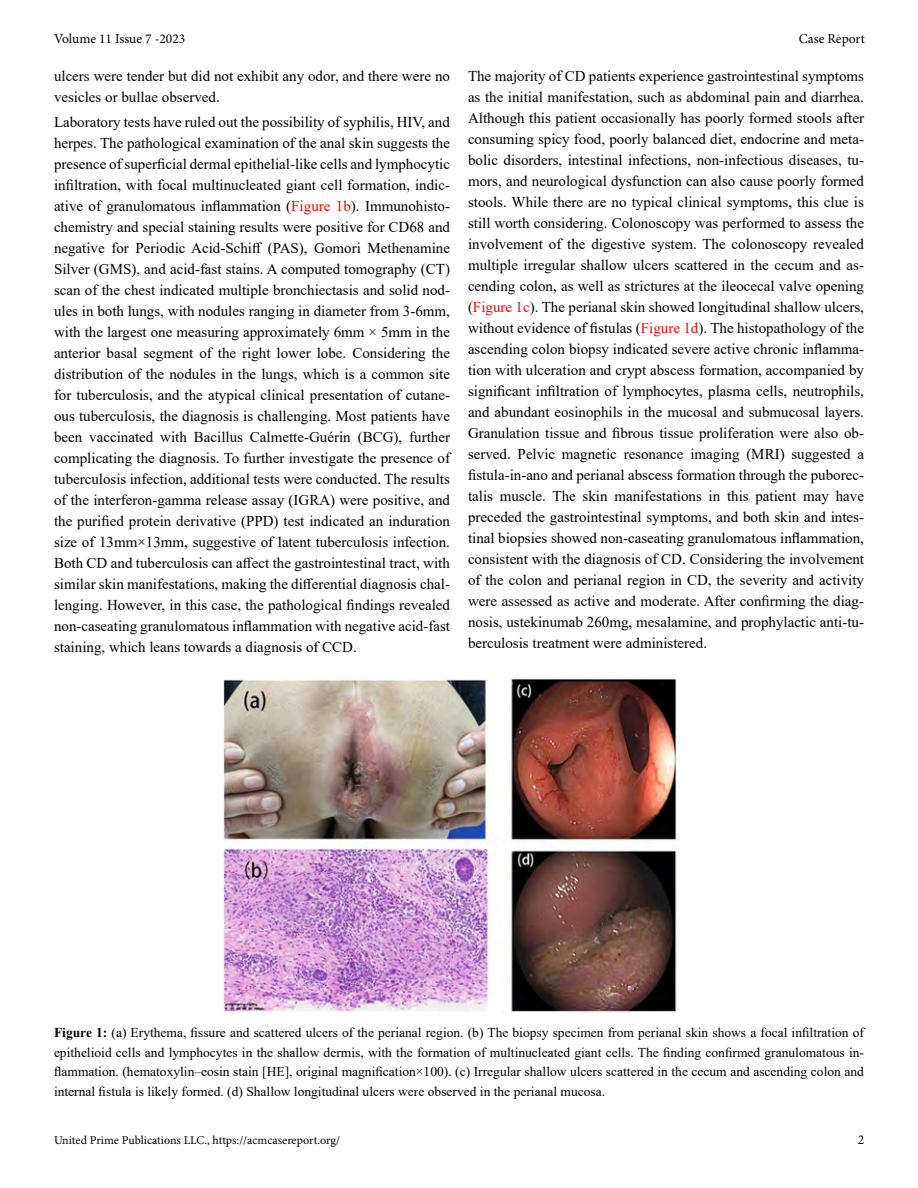
<style>
.page{position:relative;width:918px;height:1188px;background:#fff}
.page>*{position:absolute;margin:0;border:0;box-sizing:border-box;transform-origin:0 0}
.t1{font:15px/21px "Times New Roman";color:#000;text-align:justify}
.t2{font:13.5px/19.5px "Times New Roman";color:#000;text-align:justify}
.t3{font:13.5px "Minion Pro";color:#000}
.t4{font:12px "Minion Pro";color:#000}
.s1{color:#f00}
.s2{font-weight:700}
</style>
<div class="page">
<img style="left:223px;top:679px;width:454px;height:333px">
<p class="t3" style="left:54px;top:30px;width:133px">Volume 11 Issue 7 -2023</p>
<p class="t3" style="left:799px;top:30px;width:68px">Case Report</p>
<p class="t1" style="left:54px;top:65px;width:398px">ulcers were tender but did not exhibit any odor, and there were no vesicles or bullae observed.</p>
<p class="t1" style="left:54px;top:111px;width:398px">Laboratory tests have ruled out the possibility of syphilis, HIV, and herpes. The pathological examination of the anal skin suggests the presence of superficial dermal epithelial-like cells and lymphocytic infiltration, with focal multinucleated giant cell formation, indic&shy;ative of granulomatous inflammation (<span class="s1">Figure 1b</span>). Immunohisto&shy;chemistry and special staining results were positive for CD68 and negative for Periodic Acid-Schiff (PAS), Gomori Methenamine Silver (GMS), and acid-fast stains. A computed tomography (CT) scan of the chest indicated multiple bronchiectasis and solid nod&shy;ules in both lungs, with nodules ranging in diameter from 3-6mm, with the largest one measuring approximately 6mm × 5mm in the anterior basal segment of the right lower lobe. Considering the distribution of the nodules in the lungs, which is a common site for tuberculosis, and the atypical clinical presentation of cutane&shy;ous tuberculosis, the diagnosis is challenging. Most patients have been vaccinated with Bacillus Calmette-Guérin (BCG), further complicating the diagnosis. To further investigate the presence of tuberculosis infection, additional tests were conducted. The results of the interferon-gamma release assay (IGRA) were positive, and the purified protein derivative (PPD) test indicated an induration size of 13mm×13mm, suggestive of latent tuberculosis infection.<br>Both CD and tuberculosis can affect the gastrointestinal tract, with similar skin manifestations, making the differential diagnosis chal&shy;lenging. However, in this case, the pathological findings revealed non-caseating granulomatous inflammation with negative acid-fast staining, which leans towards a diagnosis of CCD.</p>
<p class="t1" style="left:468px;top:65px;width:398px">The majority of CD patients experience gastrointestinal symptoms as the initial manifestation, such as abdominal pain and diarrhea.<br>Although this patient occasionally has poorly formed stools after consuming spicy food, poorly balanced diet, endocrine and meta&shy;bolic disorders, intestinal infections, non-infectious diseases, tu&shy;mors, and neurological dysfunction can also cause poorly formed stools. While there are no typical clinical symptoms, this clue is still worth considering. Colonoscopy was performed to assess the involvement of the digestive system. The colonoscopy revealed multiple irregular shallow ulcers scattered in the cecum and as&shy;cending colon, as well as strictures at the ileocecal valve opening (<span class="s1">Figure 1c</span>). The perianal skin showed longitudinal shallow ulcers, without evidence of fistulas (<span class="s1">Figure 1d</span>). The histopathology of the ascending colon biopsy indicated severe active chronic inflamma&shy;tion with ulceration and crypt abscess formation, accompanied by significant infiltration of lymphocytes, plasma cells, neutrophils, and abundant eosinophils in the mucosal and submucosal layers.<br>Granulation tissue and fibrous tissue proliferation were also ob&shy;served. Pelvic magnetic resonance imaging (MRI) suggested a fistula-in-ano and perianal abscess formation through the puborec&shy;talis muscle. The skin manifestations in this patient may have preceded the gastrointestinal symptoms, and both skin and intes&shy;tinal biopsies showed non-caseating granulomatous inflammation, consistent with the diagnosis of CD. Considering the involvement of the colon and perianal region in CD, the severity and activity were assessed as active and moderate. After confirming the diag&shy;nosis, ustekinumab 260mg, mesalamine, and prophylactic anti-tu&shy;berculosis treatment were administered.</p>
<p class="t2" style="left:54px;top:1022px;width:812px"><span class="s2">Figure 1:</span> (a) Erythema, fissure and scattered ulcers of the perianal region. (b) The biopsy specimen from perianal skin shows a focal infiltration of epithelioid cells and lymphocytes in the shallow dermis, with the formation of multinucleated giant cells. The finding confirmed granulomatous in&shy;flammation. (hematoxylin–eosin stain [HE], original magnification×100). (c) Irregular shallow ulcers scattered in the cecum and ascending colon and internal fistula is likely formed. (d) Shallow longitudinal ulcers were observed in the perianal mucosa.</p>
<p class="t4" style="left:54px;top:1132px;width:288px">United Prime Publications LLC., https://acmcasereport.org/</p>
<p class="t3" style="left:858px;top:1130px;width:8px">2</p>
</div>
